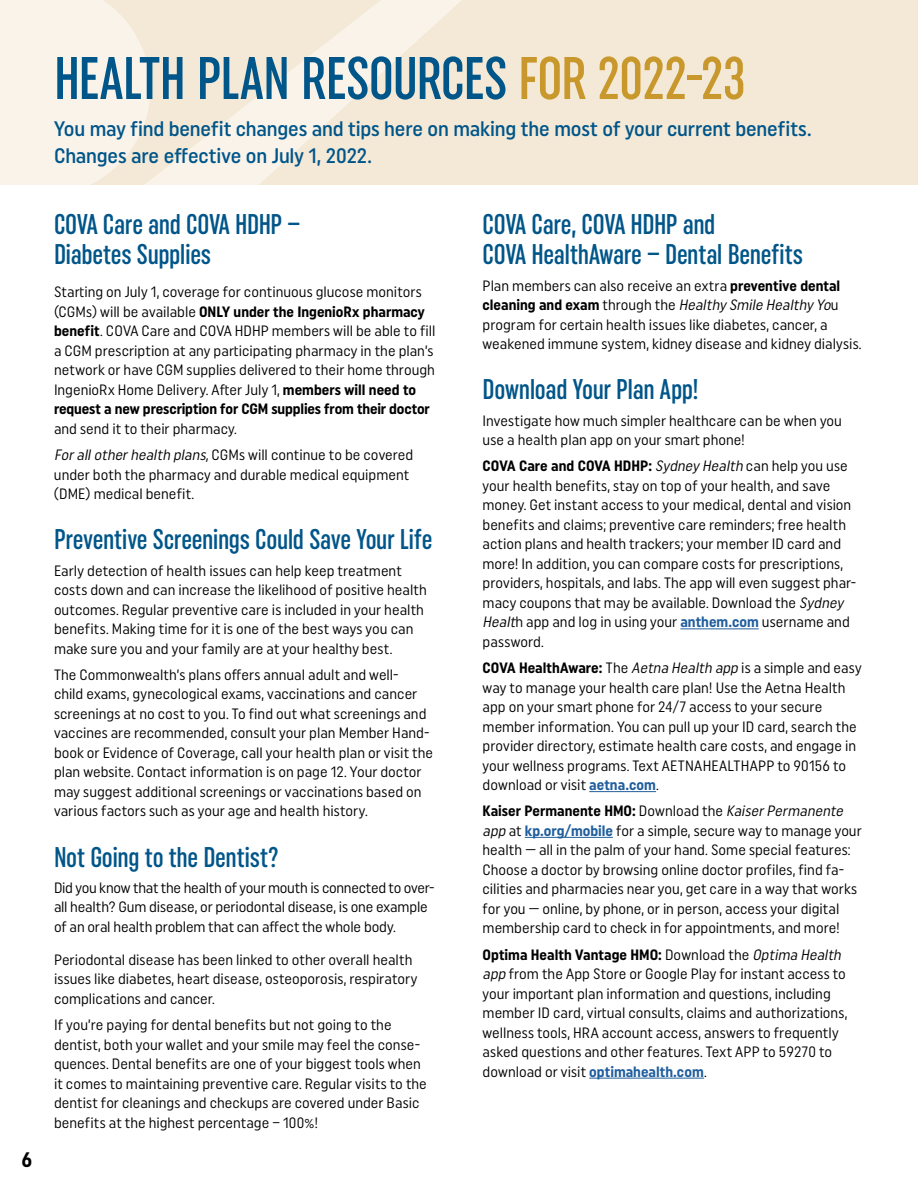
<style>
.page{position:relative;width:918px;height:1188px;background:#fff}
.page>*{position:absolute;margin:0;border:0;box-sizing:border-box;transform-origin:0 0}
.t1{font:500 extra-condensed 60px "Uniform";letter-spacing:-.015em;color:#005589}
.t2{font:500 extra-condensed 28.5px/30px "Uniform";letter-spacing:-.01em;color:#005589}
.t3{font:500 condensed 21px/27px "Uniform";letter-spacing:-.01em;color:#005589}
.t4{font:700 condensed 21px "Uniform";color:#000}
.t5{font:condensed 15px/19.5px "Uniform";color:#000}
.s1{color:#c8982c}
.s2{font-weight:700}
.s3{font-style:italic}
.s4{font-weight:700;color:#215e9e}
</style>
<div class="page">
<div style="left:0;top:0;width:918px;height:185px;background:#f4e9d6"></div>
<hr style="left:680px;top:628px;width:79px;height:1px;background:#215e9e">
<hr style="left:589px;top:791px;width:67px;height:1px;background:#215e9e">
<hr style="left:525px;top:837px;width:88px;height:1px;background:#215e9e">
<hr style="left:589px;top:1078px;width:115px;height:1px;background:#215e9e">
<svg style="left:150px;top:0;width:311px;height:185px"></svg>
<svg style="left:0;top:0;width:150px;height:185px;background:#f8f2e8"></svg>
<h3 class="t4" style="left:22px;top:1147px;width:12px">6</h3>
<h1 class="t1" style="left:54px;top:43px;width:693px">HEALTH PLAN RESOURCES <span class="s1">FOR 2022-23</span></h1>
<h3 class="t3" style="left:54px;top:115px;width:759px">You may find benefit changes and tips here on making the most of your current benefits.<br>Changes are effective on July 1, 2022.</h3>
<h2 class="t2" style="left:54px;top:209px;width:248px">COVA Care and COVA HDHP –<br>Diabetes Supplies</h2>
<p class="t5" style="left:54px;top:282px;width:383px">Starting on July 1, coverage for continuous glucose monitors (CGMs) will be available <span class="s2">ONLY under the IngenioRx pharmacy benefit</span>. COVA Care and COVA HDHP members will be able to fill a CGM prescription at any participating pharmacy in the plan’s network or have CGM supplies delivered to their home through IngenioRx Home Delivery. After July 1, <span class="s2">members will need to request a new prescription for CGM supplies from their doctor</span></p>
<p class="t5" style="left:54px;top:415px;width:361px;line-height:26.2px">and send it to their pharmacy.<br><span class="s3">Forallotherhealth plans,</span>CGMs will continue to be covered</p>
<p class="t5" style="left:54px;top:464px;width:357px">under both the pharmacy and durable medical equipment (DME) medical benefit.</p>
<h2 class="t2" style="left:54px;top:524px;width:380px">Preventive Screenings Could Save Your Life</h2>
<p class="t5" style="left:54px;top:560px;width:374px">Early detection of health issues can help keep treatment costs down and can increase the likelihood of positive health outcomes. Regular preventive care is included in your health benefits. Making time for it is one of the best ways you can make sure you and your family are at your healthy best.</p>
<p class="t5" style="left:54px;top:665px;width:381px">The Commonwealth’s plans offers annual adult and well-<br>child exams, gynecological exams, vaccinations and cancer screenings at no cost to you. To find out what screenings and vaccines are recommended, consult your plan Member Hand&shy;book or Evidence of Coverage, call your health plan or visit the plan website. Contact information is on page 12. Your doctor may suggest additional screenings or vaccinations based on various factors such as your age and health history.</p>
<h2 class="t2" style="left:54px;top:841px;width:226px">Not Going to the Dentist?</h2>
<p class="t5" style="left:54px;top:878px;width:382px">Did you know that the health of your mouth is connected to over&shy;all health? Gum disease, or periodontal disease, is one example of an oral health problem that can affect the whole body.</p>
<p class="t5" style="left:54px;top:950px;width:365px">Periodontal disease has been linked to other overall health issues like diabetes, heart disease, osteoporosis, respiratory complications and cancer.</p>
<p class="t5" style="left:54px;top:1015px;width:374px">If you’re paying for dental benefits but not going to the dentist, both your wallet and your smile may feel the conse&shy;quences. Dental benefits are one of your biggest tools when it comes to maintaining preventive care. Regular visits to the dentist for cleanings and checkups are covered under Basic benefits at the highest percentage – 100%!</p>
<h2 class="t2" style="left:483px;top:209px;width:322px">COVA Care, COVA HDHP and<br>COVA HealthAware – Dental Benefits</h2>
<p class="t5" style="left:483px;top:275px;width:381px">Plan members can also receive an extra <span class="s2">preventive dental cleaning and exam</span> through the <span class="s3">Healthy Smile Healthy Yo</span>u program for certain health issues like diabetes, cancer, a weakened immune system, kidney disease and kidney dialysis.</p>
<h2 class="t2" style="left:483px;top:374px;width:218px">Download Your Plan App!</h2>
<p class="t5" style="left:483px;top:410px;width:361px">Investigate how much simpler healthcare can be when you use a health plan app on your smart phone!</p>
<p class="t5" style="left:483px;top:456px;width:375px"><span class="s2">COVA Care and COVA HDHP:</span> <span class="s3">Sydney Health</span> can help you use your health benefits, stay on top of your health, and save money. Get instant access to your medical, dental and vision benefits and claims; preventive care reminders; free health action plans and health trackers; your member ID card and more! In addition, you can compare costs for prescriptions, providers, hospitals, and labs. The app will even suggest phar&shy;macy coupons that may be available. Download the <span class="s3">Sydney Healt</span>h app and log in using your <span class="s4">anthem.com</span> username and password.</p>
<p class="t5" style="left:483px;top:658px;width:381px"><span class="s2">COVA HealthAware:</span> The <span class="s3">Aetna Health app</span> is a simple and easy way to manage your health care plan! Use the Aetna Health app on your smart phone for 24/7 access to your secure member information. You can pull up your ID card, search the provider directory, estimate health care costs, and engage in your wellness programs. Text AETNAHEALTHAPP to 90156 to download or visit <span class="s4">aetna.com</span>.</p>
<p class="t5" style="left:483px;top:801px;width:381px"><span class="s2">Kaiser Permanente HMO:</span> Download the <span class="s3">KaiserPermanente app</span> at <span class="s4">kp.org/mobile</span> for a simple, secure way to manage your health — all in the palm of your hand. Some special features:<br>Choose a doctor by browsing online doctor profiles, find fa&shy;cilities and pharmacies near you, get care in a way that works for you — online, by phone, or in person, access your digital membership card to check in for appointments, and more!</p>
<p class="t5" style="left:483px;top:944px;width:366px"><span class="s2">Optima Health Vantage HMO:</span> Download the <span class="s3">Optima Health app</span> from the App Store or Google Play for instant access to your important plan information and questions, including member ID card, virtual consults, claims and authorizations, wellness tools, HRA account access, answers to frequently asked questions and other features. Text APP to 59270 to download or visit <span class="s4">optimahealth.com</span>.</p>
</div>
